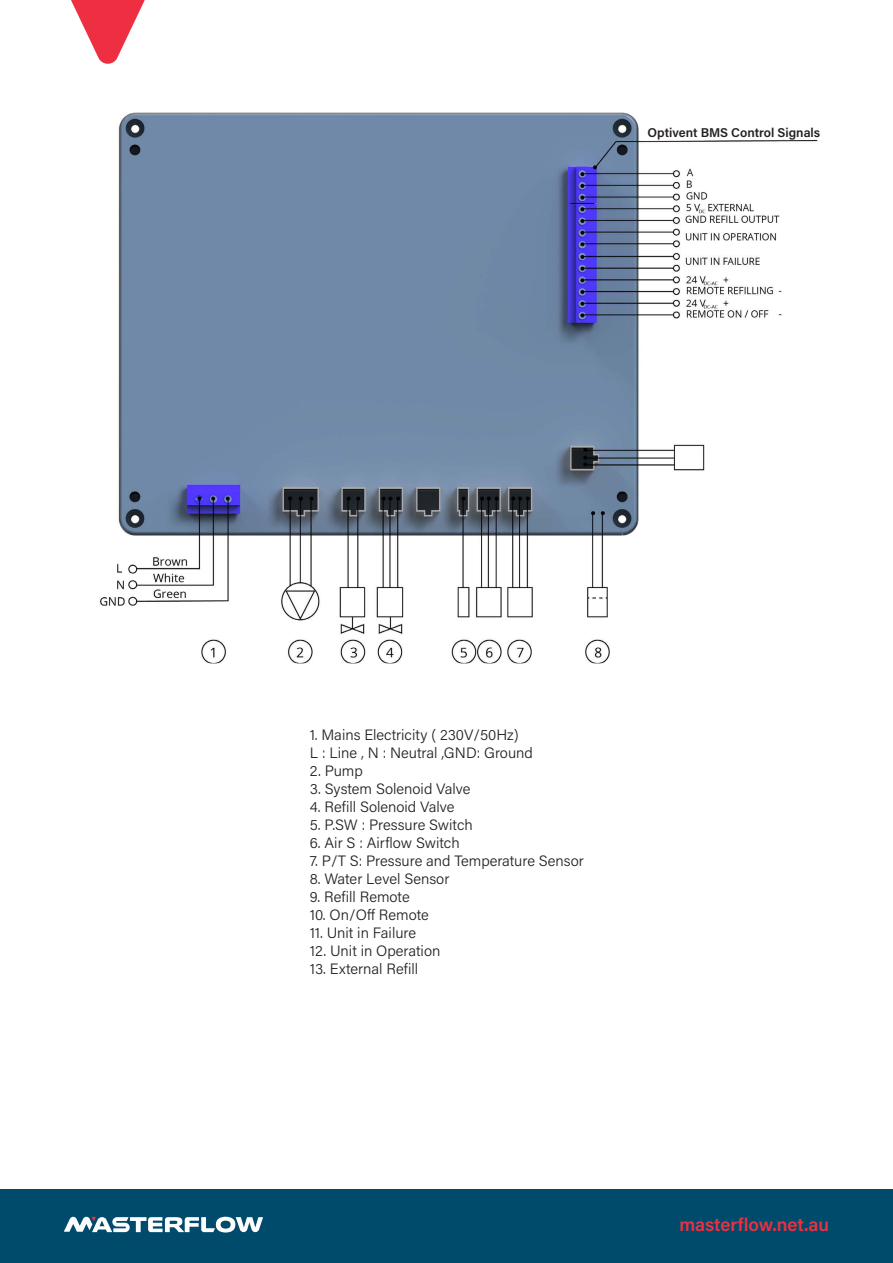
<style>
.page{position:relative;width:893px;height:1263px;background:#fff}
.page>*{position:absolute;margin:0;border:0;box-sizing:border-box;transform-origin:0 0}
.t1{font:600 18.3px "Acumin Pro";color:#ee2f41}
.t2{font:300 15px "Acumin Pro";color:#231f20}
.t3{font:600 12.75px "Acumin Pro";letter-spacing:-.005em;color:#231f20}
</style>
<div class="page">
<svg style="left:71px;top:0;width:74px;height:64px"></svg>
<div style="left:0;top:1189px;width:893px;height:74px;background:#004b6c"></div>
<svg style="left:64px;top:1216px;width:199px;height:16px"></svg>
<img style="left:100px;top:112px;width:718px;height:551px">
<p class="t3" style="left:648px;top:124px;width:174px">Optivent BMS Control Signals</p>
<p class="t2" style="left:310px;top:725px;width:210px">1. Mains Electricity ( 230V/50Hz)</p>
<p class="t2" style="left:310px;top:743px;width:225px">L : Line , N : Neutral ,GND: Ground</p>
<p class="t2" style="left:310px;top:761px;width:54px">2. Pump</p>
<p class="t2" style="left:310px;top:779px;width:162px">3. System Solenoid Valve</p>
<p class="t2" style="left:310px;top:797px;width:146px">4. Refill Solenoid Valve</p>
<p class="t2" style="left:310px;top:815px;width:164px">5. P.SW : Pressure Switch</p>
<p class="t2" style="left:310px;top:833px;width:151px">6. Air S : Airflow Switch</p>
<p class="t2" style="left:310px;top:851px;width:275px">7. P/T S: Pressure and Temperature Sensor</p>
<p class="t2" style="left:310px;top:869px;width:141px">8. Water Level Sensor</p>
<p class="t2" style="left:310px;top:887px;width:101px">9. Refill Remote</p>
<p class="t2" style="left:310px;top:905px;width:120px">10. On/Off Remote</p>
<p class="t2" style="left:310px;top:923px;width:108px">11. Unit in Failure</p>
<p class="t2" style="left:310px;top:941px;width:132px">12. Unit in Operation</p>
<p class="t2" style="left:310px;top:959px;width:110px">13. External Refill</p>
<p class="t1" style="left:679px;top:1212px;width:151px">masterflow.net.au</p>
</div>
